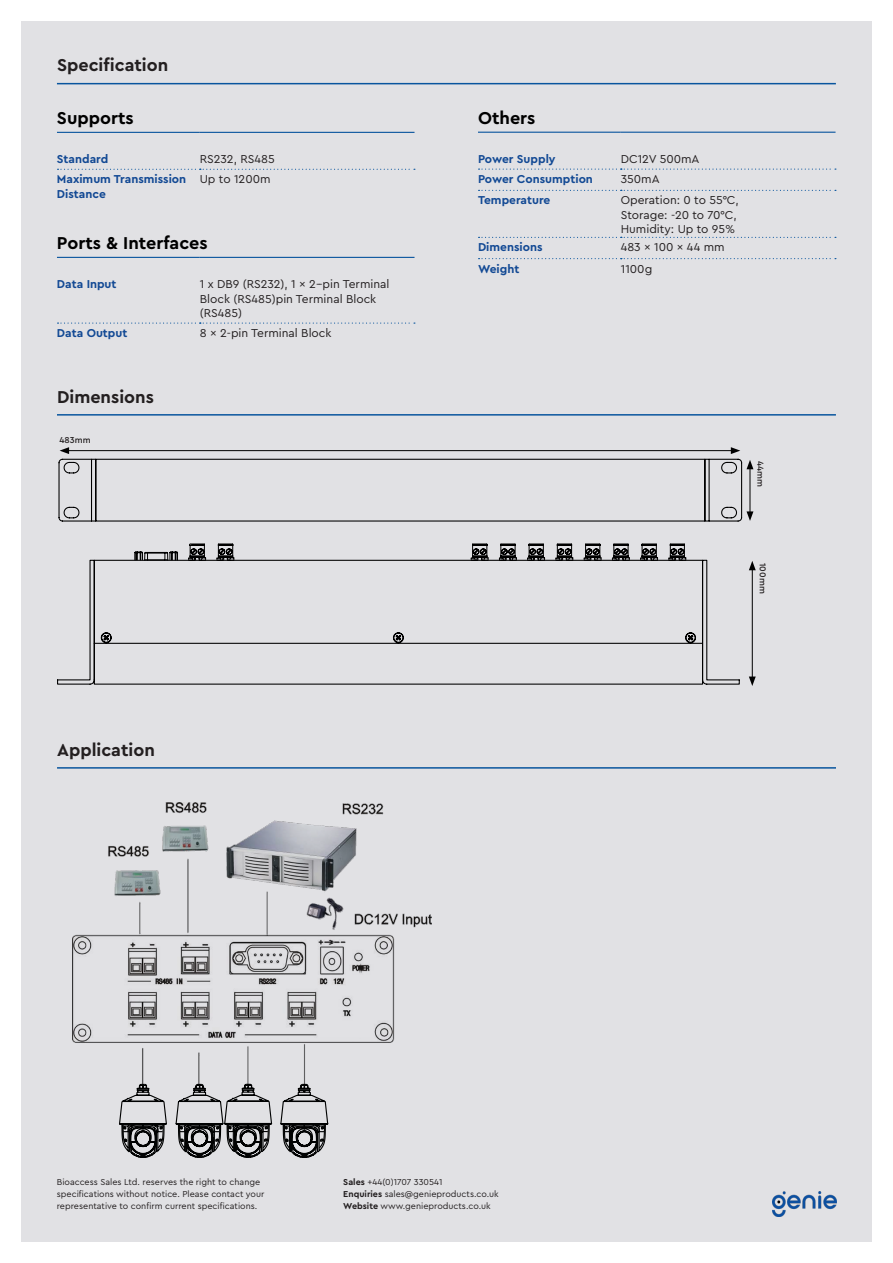
<style>
.page{position:relative;width:893px;height:1263px;background:#fff}
.page>*{position:absolute;margin:0;border:0;box-sizing:border-box;transform-origin:0 0}
.t1{font:700 18px "Cera Pro";color:#231f20}
.Tech_Spec_Text_LEFT{font:700 18px "Cera Pro";color:#000}
.Tech_Spec_Text_CENTR{font:12px/14.4px "Cera Pro";color:#231f20}
.Tech_Spec_Text_LEFT-2{font:700 12px/14.4px "Cera Pro";color:#124994}
.t2{font:9px/12px "Cera Pro";color:#231f20}
.t3{font:500 9px "Cera Pro";color:#231f20}
.s1{font-weight:700}
</style>
<div class="page">
<div style="left:21px;top:21px;width:851px;height:1221px;background:#e1e1e4"></div>
<img style="left:72px;top:803px;width:360px;height:280px">
<img style="left:773px;top:1192px;width:64px;height:24px">
<hr style="left:57px;top:83px;width:779px;height:1px;background:#09559e">
<hr style="left:57px;top:767px;width:779px;height:2px;background:#09559e">
<hr style="left:57px;top:414px;width:779px;height:2px;background:#09559e">
<svg style="left:58px;top:169px;width:357px;height:1px"></svg>
<hr style="left:57px;top:132px;width:143px;height:1px;background:#09559e">
<hr style="left:200px;top:132px;width:214px;height:1px;background:#09559e">
<svg style="left:479px;top:169px;width:357px;height:1px"></svg>
<svg style="left:479px;top:190px;width:357px;height:1px"></svg>
<svg style="left:479px;top:237px;width:357px;height:1px"></svg>
<svg style="left:479px;top:258px;width:357px;height:1px"></svg>
<hr style="left:478px;top:132px;width:143px;height:1px;background:#09559e">
<hr style="left:621px;top:132px;width:214px;height:1px;background:#09559e">
<svg style="left:58px;top:322px;width:357px;height:2px"></svg>
<hr style="left:57px;top:257px;width:143px;height:1px;background:#09559e">
<hr style="left:200px;top:257px;width:214px;height:1px;background:#09559e">
<svg style="left:57px;top:559px;width:683px;height:126px"></svg>
<svg style="left:134px;top:543px;width:552px;height:18px"></svg>
<svg style="left:58px;top:447px;width:695px;height:75px"></svg>
<hr style="left:752px;top:568px;width:1px;height:111px;background:#000">
<svg style="left:749px;top:561px;width:7px;height:9px"></svg>
<svg style="left:749px;top:676px;width:7px;height:10px"></svg>
<svg style="left:119px;top:1083px;width:48px;height:75px"></svg>
<svg style="left:175px;top:1083px;width:98px;height:75px"></svg>
<svg style="left:280px;top:1083px;width:49px;height:75px"></svg>
<p class="t1" style="left:57px;top:53px;width:113px">Specification</p>
<p class="Tech_Spec_Text_LEFT" style="left:57px;top:106px;width:78px">Supports</p>
<p class="Tech_Spec_Text_LEFT-2" style="left:57px;top:152px;width:53px">Standard</p>
<p class="Tech_Spec_Text_CENTR" style="left:200px;top:152px;width:76px">RS232, RS485</p>
<p class="Tech_Spec_Text_LEFT-2" style="left:57px;top:171px;width:131px">Maximum Transmission<br>Distance</p>
<p class="Tech_Spec_Text_CENTR" style="left:200px;top:171px;width:72px">Up to 1200m</p>
<p class="Tech_Spec_Text_LEFT" style="left:57px;top:231px;width:152px">Ports &amp; Interfaces</p>
<p class="Tech_Spec_Text_LEFT-2" style="left:57px;top:277px;width:61px">Data Input</p>
<p class="Tech_Spec_Text_CENTR" style="left:200px;top:277px;width:191px">1 x DB9 (RS232), 1 x 2--pin Terminal<br>Block (RS485)pin Terminal Block (RS485)</p>
<p class="Tech_Spec_Text_LEFT-2" style="left:57px;top:325px;width:72px">Data Output</p>
<p class="Tech_Spec_Text_CENTR" style="left:200px;top:325px;width:133px">8 x 2-pin Terminal Block</p>
<p class="t1" style="left:57px;top:385px;width:98px">Dimensions</p>
<p class="t3" style="left:60px;top:434px;width:33px">483mm</p>
<p class="t1" style="left:57px;top:738px;width:99px">Application</p>
<p class="Tech_Spec_Text_LEFT" style="left:478px;top:106px;width:59px">Others</p>
<p class="Tech_Spec_Text_LEFT-2" style="left:478px;top:151px;width:79px">Power Supply</p>
<p class="Tech_Spec_Text_CENTR" style="left:621px;top:151px;width:80px">DC12V 500mA</p>
<p class="Tech_Spec_Text_LEFT-2" style="left:478px;top:171px;width:116px">Power Consumption</p>
<p class="Tech_Spec_Text_CENTR" style="left:621px;top:171px;width:40px">350mA</p>
<p class="Tech_Spec_Text_LEFT-2" style="left:478px;top:193px;width:74px">Temperature</p>
<p class="Tech_Spec_Text_CENTR" style="left:621px;top:193px;width:120px">Operation: 0 to 55°C,</p>
<p class="Tech_Spec_Text_CENTR" style="left:621px;top:207px;width:117px">Storage: -20 to 70°C,</p>
<p class="Tech_Spec_Text_CENTR" style="left:621px;top:221px;width:116px">Humidity: Up to 95%</p>
<p class="Tech_Spec_Text_LEFT-2" style="left:478px;top:240px;width:66px">Dimensions</p>
<p class="Tech_Spec_Text_CENTR" style="left:621px;top:240px;width:105px">483 x 100 x 44 mm</p>
<p class="Tech_Spec_Text_LEFT-2" style="left:478px;top:261px;width:43px">Weight</p>
<p class="Tech_Spec_Text_CENTR" style="left:621px;top:261px;width:33px">1100g</p>
<p class="t3" style="left:766px;top:461px;width:28px;rotate:90deg">44mm</p>
<p class="t3" style="left:769px;top:563px;width:32px;rotate:90deg">100mm</p>
<p class="t2" style="left:57px;top:1175px;width:209px">Bioaccess Sales Ltd. reserves the right to change specifications without notice. Please contact your representative to confirm current specifications.</p>
<p class="t2" style="left:343px;top:1175px;width:101px"><span class="s1">Sales</span> +44(0)1707 330541</p>
<p class="t2" style="left:343px;top:1187px;width:157px"><span class="s1">Enquiries</span> sales@genieproducts.co.uk</p>
<p class="t2" style="left:343px;top:1199px;width:149px"><span class="s1">Website</span> www.genieproducts.co.uk</p>
</div>
